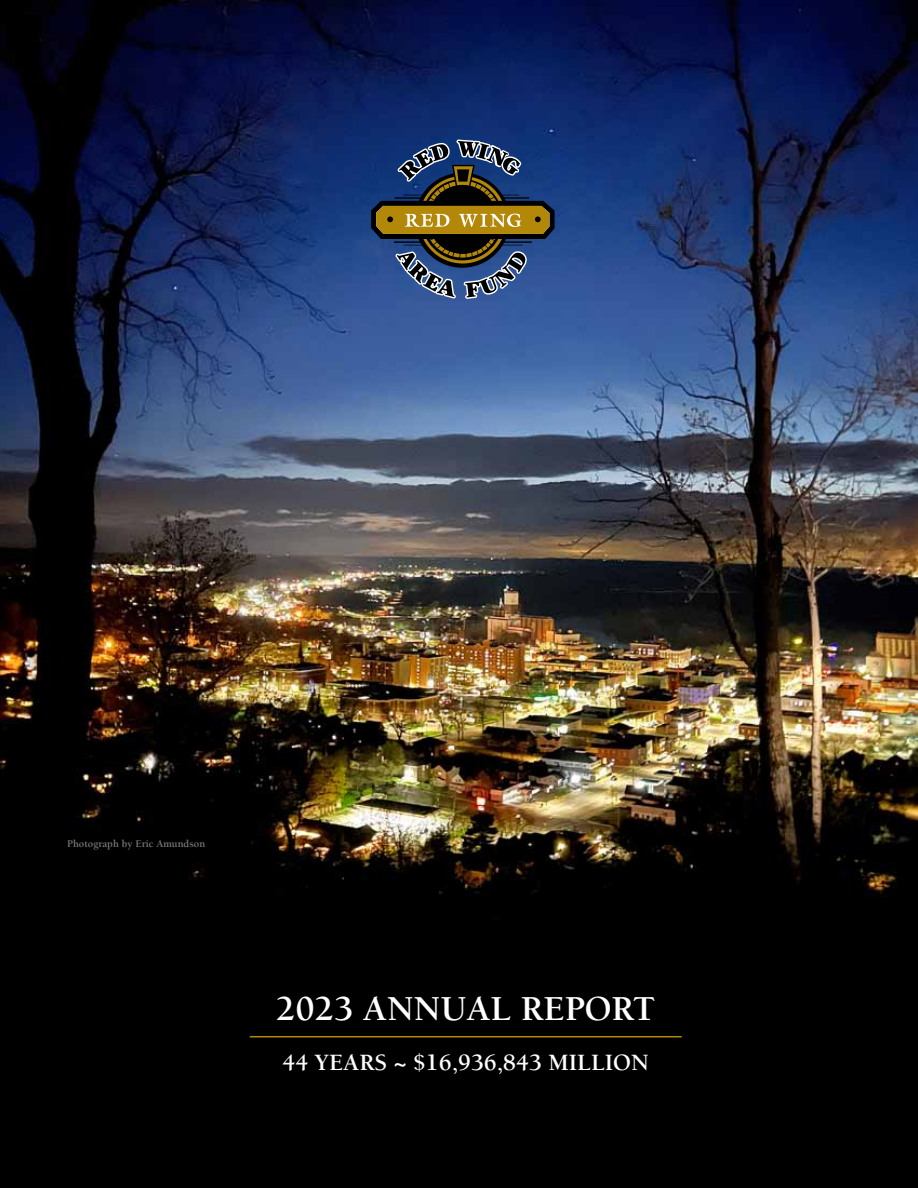
<style>
.page{position:relative;width:918px;height:1188px;background:#000}
.page>*{position:absolute;margin:0;border:0;box-sizing:border-box;transform-origin:0 0}
.t1{font:700 36px "Berkeley";color:#fff}
.t2{font:700 24px "Berkeley";color:#fff}
.t3{font:700 10.5px "Berkeley";color:#77787b}
</style>
<div class="page">
<img style="left:0;top:0;width:918px;height:897px">
<svg style="left:371px;top:139px;width:184px;height:161px"></svg>
<hr style="left:250px;top:1036px;width:432px;height:1px;background:#b38808">
<p class="t3" style="left:67px;top:838px;width:139px">PHOTOGRAPH BY ERIC AMUNDSON</p>
<h1 class="t1" style="left:276px;top:989px;width:381px">2023 ANNUAL REPORT</h1>
<p class="t2" style="left:283px;top:1050px;width:368px">44 YEARS ~ $16,936,843 MILLION</p>
</div>
